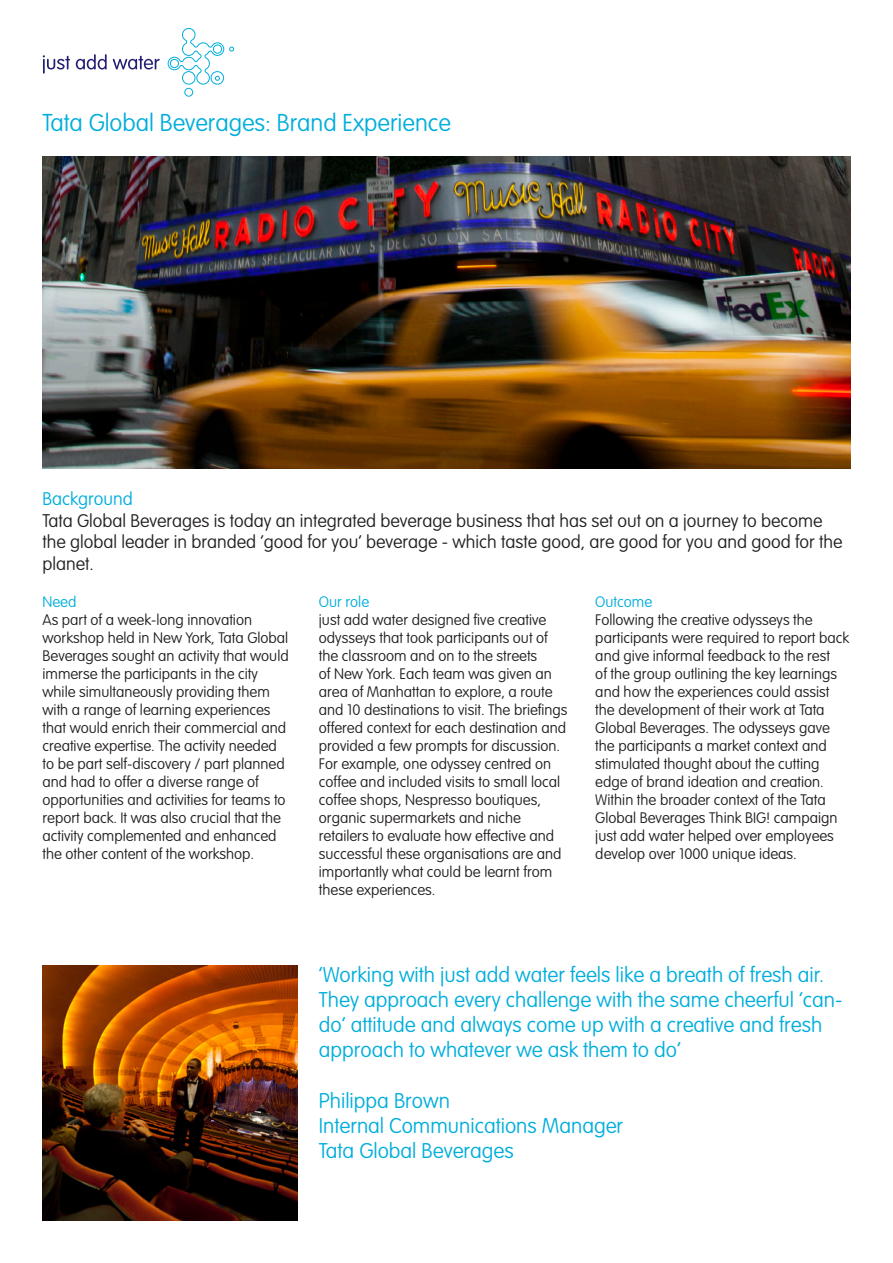
<style>
.page{position:relative;width:893px;height:1263px;background:#fff}
.page>*{position:absolute;margin:0;border:0;box-sizing:border-box;transform-origin:0 0}
.t1{font:100 24px "VAG Rounded";color:#00aedc}
.t2{font:100 21px/25.2px "VAG Rounded";color:#00aedc}
.t3{font:100 18px/21.6px "VAG Rounded";color:#231f20}
.t4{font:100 18px "VAG Rounded";color:#00aedc}
.t5{font:100 15px/18px "VAG Rounded";color:#231f20}
.t6{font:100 15px "VAG Rounded";color:#00aedc}
</style>
<div class="page">
<img style="left:43px;top:156px;width:807px;height:313px">
<svg style="left:43px;top:55px;width:27px;height:19px"></svg>
<svg style="left:76px;top:54px;width:31px;height:15px"></svg>
<svg style="left:113px;top:56px;width:47px;height:13px"></svg>
<svg style="left:168px;top:28px;width:66px;height:69px"></svg>
<img style="left:43px;top:965px;width:255px;height:255px">
<p class="t1" style="left:43px;top:108px;width:410px">Tata Global Beverages: Brand Experience</p>
<p class="t4" style="left:43px;top:488px;width:92px">Background</p>
<p class="t3" style="left:43px;top:509px;width:801px">Tata Global Beverages is today an integrated beverage business that has set out on a journey to become the global leader in branded ‘good for you’ beverage - which taste good, are good for you and good for the planet.</p>
<p class="t6" style="left:43px;top:593px;width:35px">Need</p>
<p class="t5" style="left:43px;top:611px;width:248px">As part of a week-long innovation workshop held in New York, Tata Global Beverages sought an activity that would immerse the participants in the city while simultaneously providing them with a range of learning experiences that would enrich their commercial and creative expertise. The activity needed to be part self-discovery / part planned and had to offer a diverse range of opportunities and activities for teams to report back. It was also crucial that the activity complemented and enhanced the other content of the workshop.</p>
<p class="t6" style="left:319px;top:593px;width:52px">Our role</p>
<p class="t5" style="left:319px;top:611px;width:250px">just add water designed five creative odysseys that took participants out of the classroom and on to the streets<br>of New York. Each team was given an area of Manhattan to explore, a route and 10 destinations to visit. The briefings offered context for each destination and provided a few prompts for discussion.<br>For example, one odyssey centred on coffee and included visits to small local coffee shops, Nespresso boutiques, organic supermarkets and niche retailers to evaluate how effective and successful these organisations are and importantly what could be learnt from these experiences.</p>
<p class="t6" style="left:595px;top:593px;width:58px">Outcome</p>
<p class="t5" style="left:595px;top:611px;width:255px">Following the creative odysseys the participants were required to report back and give informal feedback to the rest<br>of the group outlining the key learnings and how the experiences could assist the development of their work at Tata Global Beverages. The odysseys gave the participants a market context and stimulated thought about the cutting edge of brand ideation and creation.<br>Within the broader context of the Tata Global Beverages Think BIG! campaign just add water helped over employees develop over 1000 unique ideas.</p>
<p class="t2" style="left:319px;top:962px;width:525px">‘Working with just add water feels like a breath of fresh air.<br>They approach every challenge with the same cheerful ‘can&shy;do’ attitude and always come up with a creative and fresh approach to whatever we ask them to do’</p>
<p class="t2" style="left:319px;top:1088px;width:133px">Philippa Brown</p>
<p class="t2" style="left:319px;top:1113px;width:306px">Internal Communications Manager</p>
<p class="t2" style="left:319px;top:1138px;width:196px">Tata Global Beverages</p>
</div>
